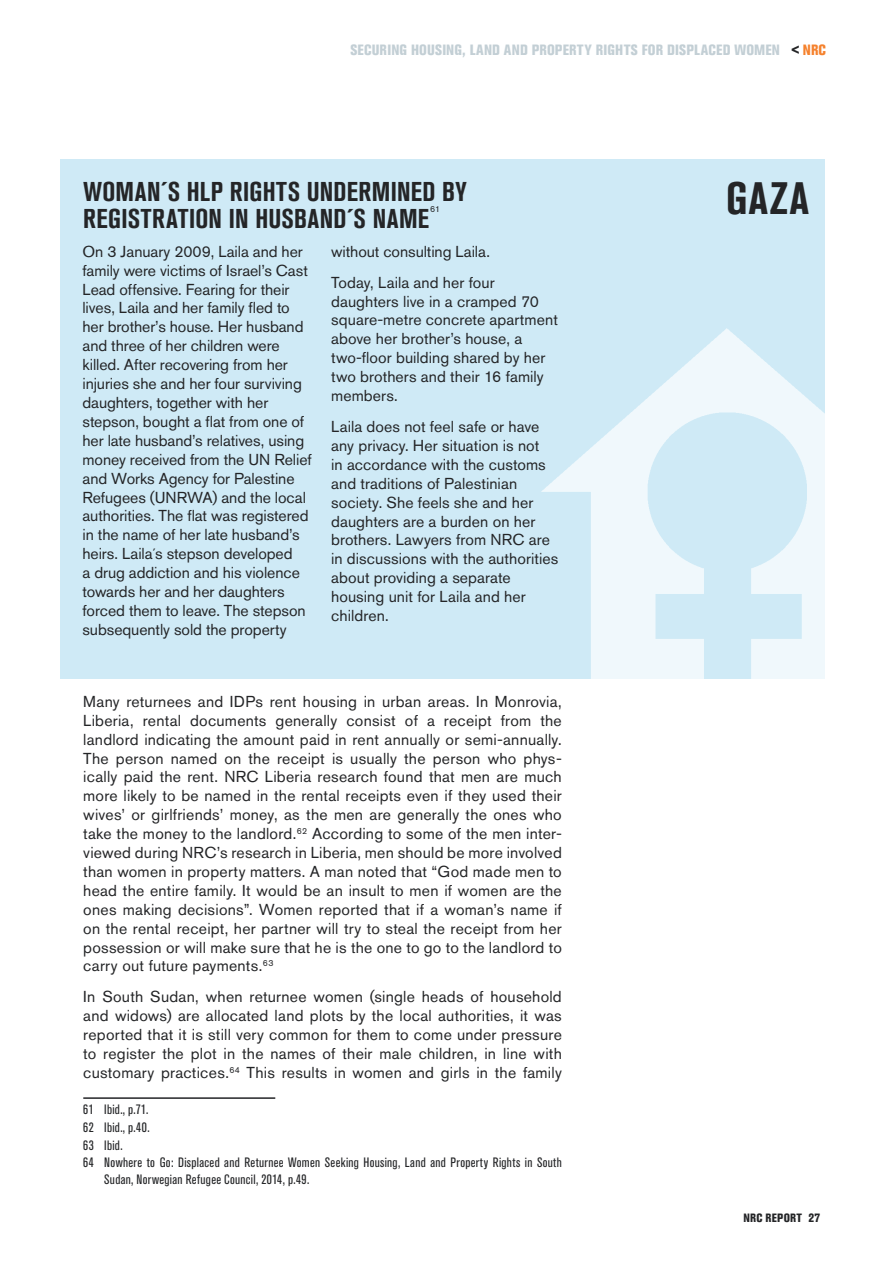
<style>
.page{position:relative;width:893px;height:1263px;background:#fff}
.page>*{position:absolute;margin:0;border:0;box-sizing:border-box;transform-origin:0 0}
.t1{font:700 condensed 45px "Akzidenz Grotesk BQ";color:#242527}
.t2{font:700 condensed 27px/27px "Akzidenz Grotesk BQ";letter-spacing:.01em;color:#242527}
.t3{font:15.75px/18.9px "Akzidenz Grotesk BQ";color:#242527}
.t4{font:800 condensed 14.85px "Akzidenz Grotesk BE";letter-spacing:.015em;color:#c3cfd5}
.t5{font:condensed 13.5px/17.7px "Akzidenz Grotesk BQ";letter-spacing:.02em;color:#242527}
.t6{font:800 condensed 12px "Akzidenz Grotesk BE";letter-spacing:.02em;color:#242527}
.t7{font:8.7px "Akzidenz Grotesk BQ";color:#242527}
.s1{color:#242527}
.s2{color:#f5822e}
</style>
<div class="page">
<div style="left:61px;top:159px;width:764px;height:520px;background:#cfeaf6"></div>
<img style="left:541px;top:328px;width:284px;height:351px">
<hr style="left:83px;top:1097px;width:192px;height:2px;background:#242527">
<p class="t4" style="left:350px;top:45px;width:477px">SECURING HOUSING, LAND AND PROPERTY RIGHTS FOR DISPLACED WOMEN <span class="s1">&lt;</span> <span class="s2">NRC</span></p>
<h2 class="t2" style="left:83px;top:178px;width:385px">WOMAN´S HLP RIGHTS UNDERMINED BY<br>REGISTRATION IN HUSBAND´S NAME</h2>
<p class="t7" style="left:430px;top:204px;width:12px">61</p>
<p class="t3" style="left:82px;top:242px;width:231px">On 3 January 2009, Laila and her family were victims of Israel’s Cast<br>Lead offensive. Fearing for their lives, Laila and her family fled to her brother’s house. Her husband and three of her children were killed. After recovering from her injuries she and her four surviving daughters, together with her stepson, bought a flat from one of her late husband’s relatives, using money received from the UN Relief and Works Agency for Palestine<br>Refugees (UNRWA) and the local authorities. The flat was registered in the name of her late husband’s heirs. Laila´s stepson developed<br>a drug addiction and his violence towards her and her daughters forced them to leave. The stepson subsequently sold the property</p>
<p class="t3" style="left:331px;top:236px;width:165px;line-height:30.9px">without consulting Laila.<br>Today, Laila and her four</p>
<p class="t3" style="left:331px;top:292px;width:228px">daughters live in a cramped 70 square-metre concrete apartment above her brother’s house, a two-floor building shared by her two brothers and their 16 family members.</p>
<p class="t3" style="left:331px;top:417px;width:229px">Laila does not feel safe or have any privacy. Her situation is not<br>in accordance with the customs and traditions of Palestinian society. She feels she and her daughters are a burden on her brothers. Lawyers from NRC are in discussions with the authorities about providing a separate housing unit for Laila and her children.</p>
<p class="t3" style="left:83px;top:692px;width:480px;text-align:justify">Many returnees and IDPs rent housing in urban areas. In Monrovia, Liberia, rental documents generally consist of a receipt from the landlord indicating the amount paid in rent annually or semi-annually.<br>The person named on the receipt is usually the person who phys&shy;ically paid the rent. NRC Liberia research found that men are much more likely to be named in the rental receipts even if they used their wives’ or girlfriends’ money, as the men are generally the ones who take the money to the landlord.<sup>62</sup> According to some of the men inter&shy;viewed during NRC’s research in Liberia, men should be more involved than women in property matters. A man noted that “God made men to head the entire family. It would be an insult to men if women are the ones making decisions”. Women reported that if a woman’s name if on the rental receipt, her partner will try to steal the receipt from her possession or will make sure that he is the one to go to the landlord to carry out future payments.<sup>63</sup></p>
<p class="t3" style="left:83px;top:987px;width:480px;text-align:justify">In South Sudan, when returnee women (single heads of household and widows) are allocated land plots by the local authorities, it was reported that it is still very common for them to come under pressure to register the plot in the names of their male children, in line with customary practices.<sup>64</sup> This results in women and girls in the family</p>
<p class="t5" style="left:83px;top:1101px;width:480px">61 Ibid., p.71.<br>62 Ibid., p.40.<br>63 Ibid.<br>64 Nowhere to Go: Displaced and Returnee Women Seeking Housing, Land and Property Rights in South</p>
<p class="t5" style="left:104px;top:1170px;width:206px">Sudan, Norwegian Refugee Council, 2014, p.49.</p>
<h1 class="t1" style="left:726px;top:172px;width:85px">GAZA</h1>
<p class="t6" style="left:743px;top:1214px;width:78px">NRC REPORT 27</p>
</div>
